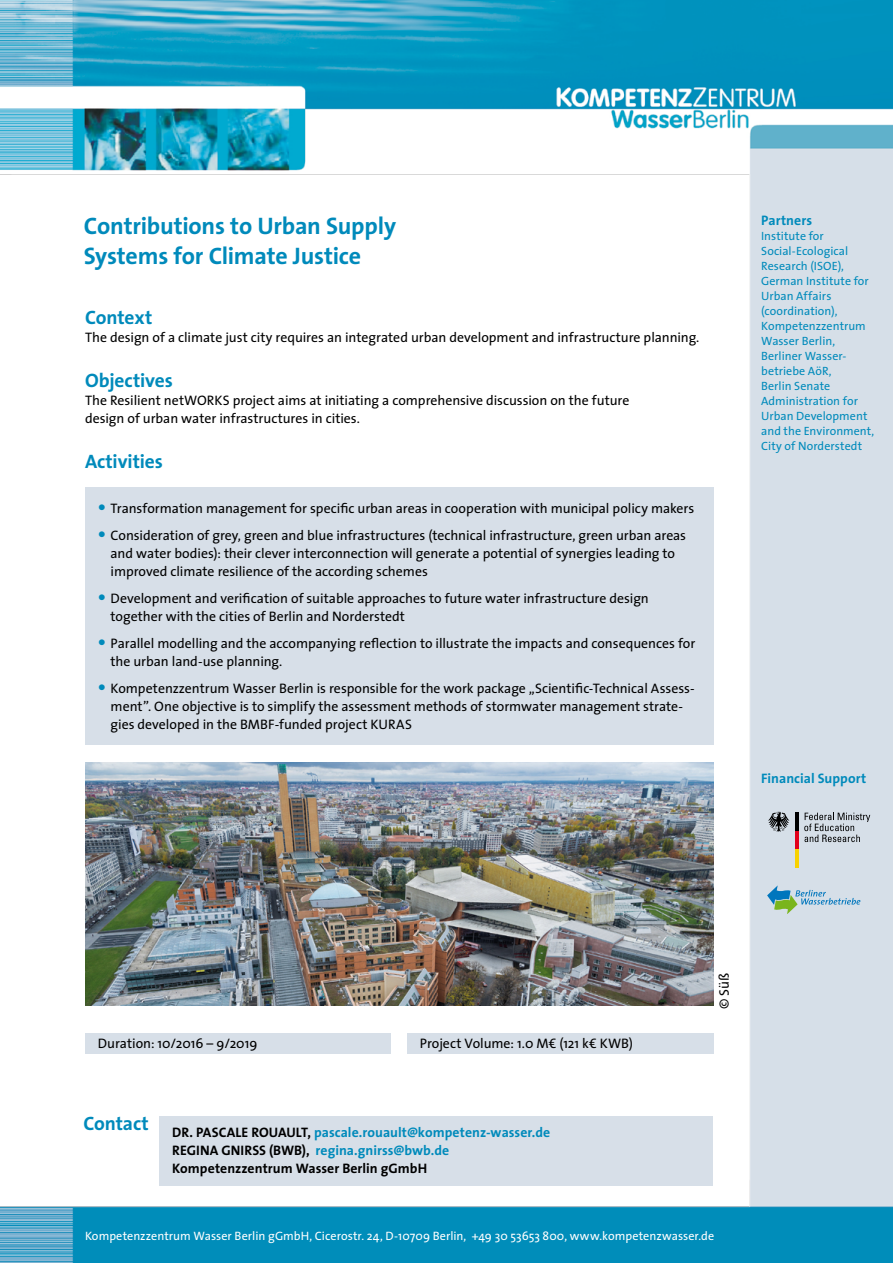
<style>
.page{position:relative;width:893px;height:1263px;background:#fff}
.page>*{position:absolute;margin:0;border:0;box-sizing:border-box;transform-origin:0 0}
.t1{font:700 24px/30px "The Sans";letter-spacing:-.01em;color:#008abb}
.t2{font:700 19.5px "The Sans";letter-spacing:-.005em;color:#008abb}
.t3{font:13.8px/18px "The Sans";color:#000}
.t4{font:700 13.8px/18px "The Sans";letter-spacing:.005em;color:#000}
.t5{font:700 13.8px "The Sans";color:#008abb}
.t6{font:12.15px "The Sans";color:#fff}
.t7{font:12px/15px "The Sans";letter-spacing:.005em;color:#008abb}
.s1{font-weight:700;font-size:19.5px;color:#008abb}
.s2{color:#008abb}
</style>
<div class="page">
<img style="left:0;top:0;width:893px;height:1263px">
<div style="left:159px;top:1116px;width:554px;height:69px;background:#d7dfe8"></div>
<div style="left:85px;top:1033px;width:305px;height:20px;background:#d7dfe8"></div>
<div style="left:407px;top:1033px;width:306px;height:20px;background:#d7dfe8"></div>
<img style="left:85px;top:763px;width:628px;height:243px">
<div style="left:85px;top:487px;width:628px;height:258px;background:#d7dfe8"></div>
<svg style="left:767px;top:885px;width:93px;height:28px;background:#accad0"></svg>
<hr style="left:795px;top:831px;width:3px;height:18px;background:#e2001a">
<hr style="left:795px;top:849px;width:3px;height:18px;background:#f8d200">
<hr style="left:795px;top:813px;width:3px;height:18px;background:#000">
<svg style="left:768px;top:812px;width:21px;height:20px"></svg>
<svg style="left:804px;top:813px;width:66px;height:29px;background:#acb3ba"></svg>
<h1 class="t1" style="left:84px;top:210px;width:314px">Contributions to Urban Supply<br>Systems for Climate Justice</h1>
<h2 class="t2" style="left:85px;top:301px;width:69px">Context</h2>
<p class="t3" style="left:85px;top:328px;width:616px">The design of a climate just city requires an integrated urban development and infrastructure planning.</p>
<h2 class="t2" style="left:85px;top:364px;width:89px">Objectives</h2>
<p class="t3" style="left:85px;top:391px;width:546px">The Resilient netWORKS project aims at initiating a comprehensive discussion on the future design of urban water infrastructures in cities.</p>
<h2 class="t2" style="left:85px;top:445px;width:79px">Activities</h2>
<p class="t3" style="left:98px;top:499px;width:598px"><span class="s1">•</span> Transformation management for specific urban areas in cooperation with municipal policy makers</p>
<p class="t3" style="left:111px;top:526px;width:577px;text-indent:-13px"><span class="s1">•</span> Consideration of grey, green and blue infrastructures (technical infrastructure, green urban areas and water bodies): their clever interconnection will generate a potential of synergies leading to improved climate resilience of the according schemes</p>
<p class="t3" style="left:111px;top:589px;width:540px;text-indent:-13px"><span class="s1">•</span> Development and verification of suitable approaches to future water infrastructure design together with the cities of Berlin and Norderstedt</p>
<p class="t3" style="left:111px;top:634px;width:586px;text-indent:-13px"><span class="s1">•</span> Parallel modelling and the accompanying reflection to illustrate the impacts and consequences for the urban land-use planning.</p>
<p class="t3" style="left:111px;top:679px;width:585px;text-indent:-13px"><span class="s1">•</span> Kompetenzzentrum Wasser Berlin is responsible for the work package „Scientific-Technical Assess&shy;ment”. One objective is to simplify the assessment methods of stormwater management strate&shy;gies developed in the BMBF-funded project KURAS</p>
<p class="t5" style="left:761px;top:209px;width:53px">Partners</p>
<p class="t7" style="left:761px;top:228px;width:115px">Institute for<br>Social-Ecological<br>Research (ISOE),<br>German Institute for<br>Urban Affairs (coordination),<br>Kompetenzzentrum<br>Wasser Berlin,<br>Berliner Wasser&shy;betriebe AöR,<br>Berlin Senate<br>Administration for<br>Urban Development and the Environment,<br>City of Norderstedt</p>
<p class="t5" style="left:761px;top:767px;width:107px">Financial Support</p>
<p class="t3" style="left:98px;top:1034px;width:161px">Duration: 10/2016 – 9/2019</p>
<p class="t3" style="left:420px;top:1034px;width:215px">Project Volume: 1.0 M€ (121 k€ KWB)</p>
<h2 class="t2" style="left:83px;top:1106px;width:67px">Contact</h2>
<p class="t4" style="left:172px;top:1123px;width:380px;text-indent:106px">ault, <span class="s2">pascale.rouault@kompetenz-wasser.de<br></span>Regina GnirSS (BWB), <span class="s2">regina.gnirss@bwb.de<br></span>Kompetenzzentrum Wasser Berlin gGmbH</p>
<p class="t4" style="left:172px;top:1123px;width:89px">Dr. Pascale Rou</p>
<p class="t3" style="left:715px;top:1009px;width:38px;rotate:-90deg">© Süß</p>
<p class="t6" style="left:85px;top:1226px;width:631px">Kompetenzzentrum Wasser Berlin gGmbH, Cicerostr. 24, D-10709 Berlin, +49 30 53653 800, www.kompetenzwasser.de</p>
</div>
